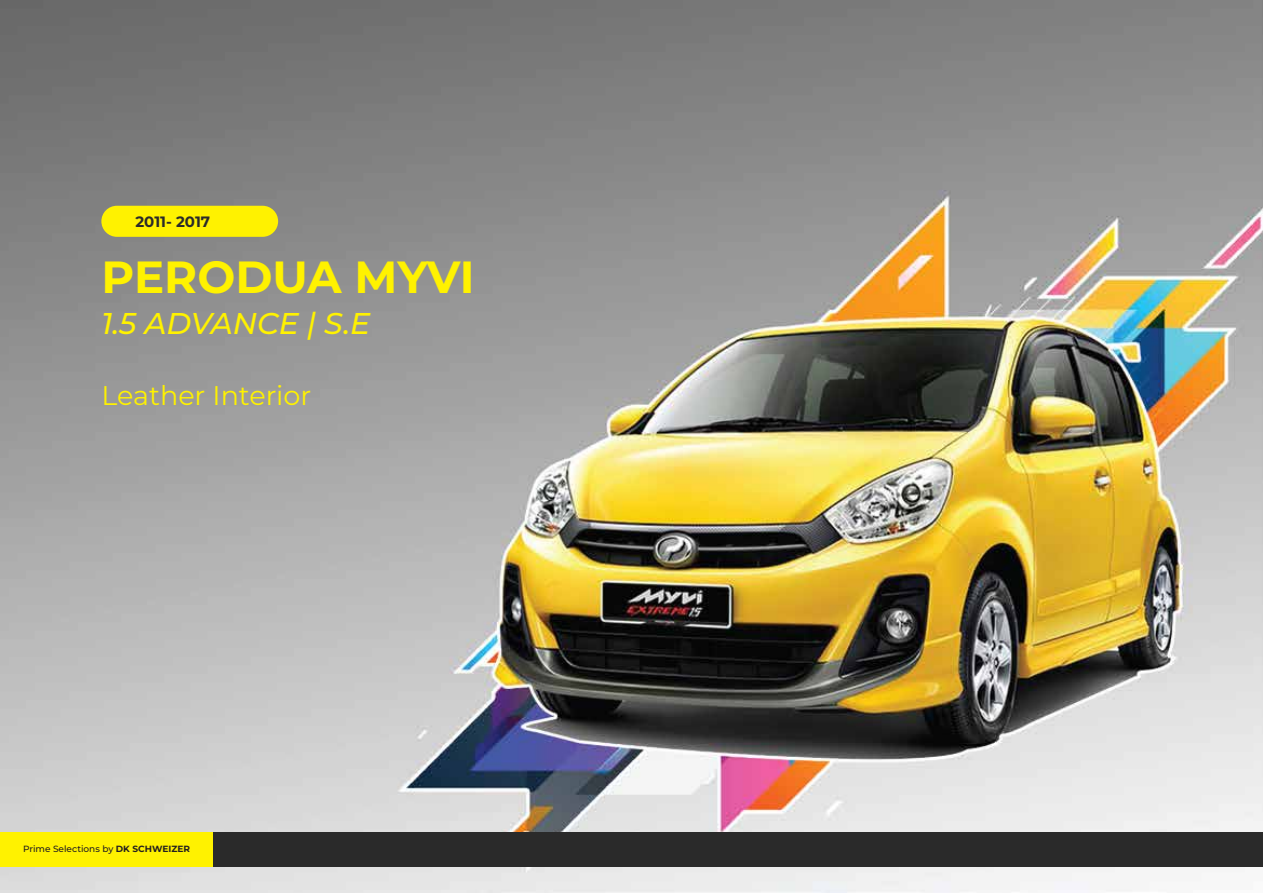
<style>
.page{position:relative;width:1263px;height:893px;background:#fff}
.page>*{position:absolute;margin:0;border:0;box-sizing:border-box;transform-origin:0 0}
.t1{font:700 45px "Montserrat";color:#fff200}
.t2{font:italic 500 30px "Montserrat";color:#fff200}
.t3{font:27px "Montserrat";color:#fff200}
.t4{font:700 15px "Montserrat";color:#2a2a2a}
.t5{font:500 9px "Montserrat";color:#231f20}
.s1{font-weight:700}
</style>
<div class="page">
<img style="left:0;top:0;width:1263px;height:893px">
<div style="left:213px;top:832px;width:1050px;height:34px;background:#2a2a2a"></div>
<div style="left:0;top:832px;width:213px;height:34px;background:#fff200"></div>
<div style="left:101px;top:206px;width:177px;height:31px;background:#fff200;border-radius:16px"></div>
<h3 class="t4" style="left:135px;top:215px;width:76px">2011- 2017</h3>
<h1 class="t1" style="left:102px;top:258px;width:374px">PERODUA MYVI</h1>
<h2 class="t2" style="left:101px;top:312px;width:270px">1.5 ADVANCE | S.E</h2>
<h3 class="t3" style="left:102px;top:385px;width:211px">Leather Interior</h3>
<p class="t5" style="left:23px;top:845px;width:168px">Prime Selections by <span class="s1">DK SCHWEIZER</span></p>
</div>
